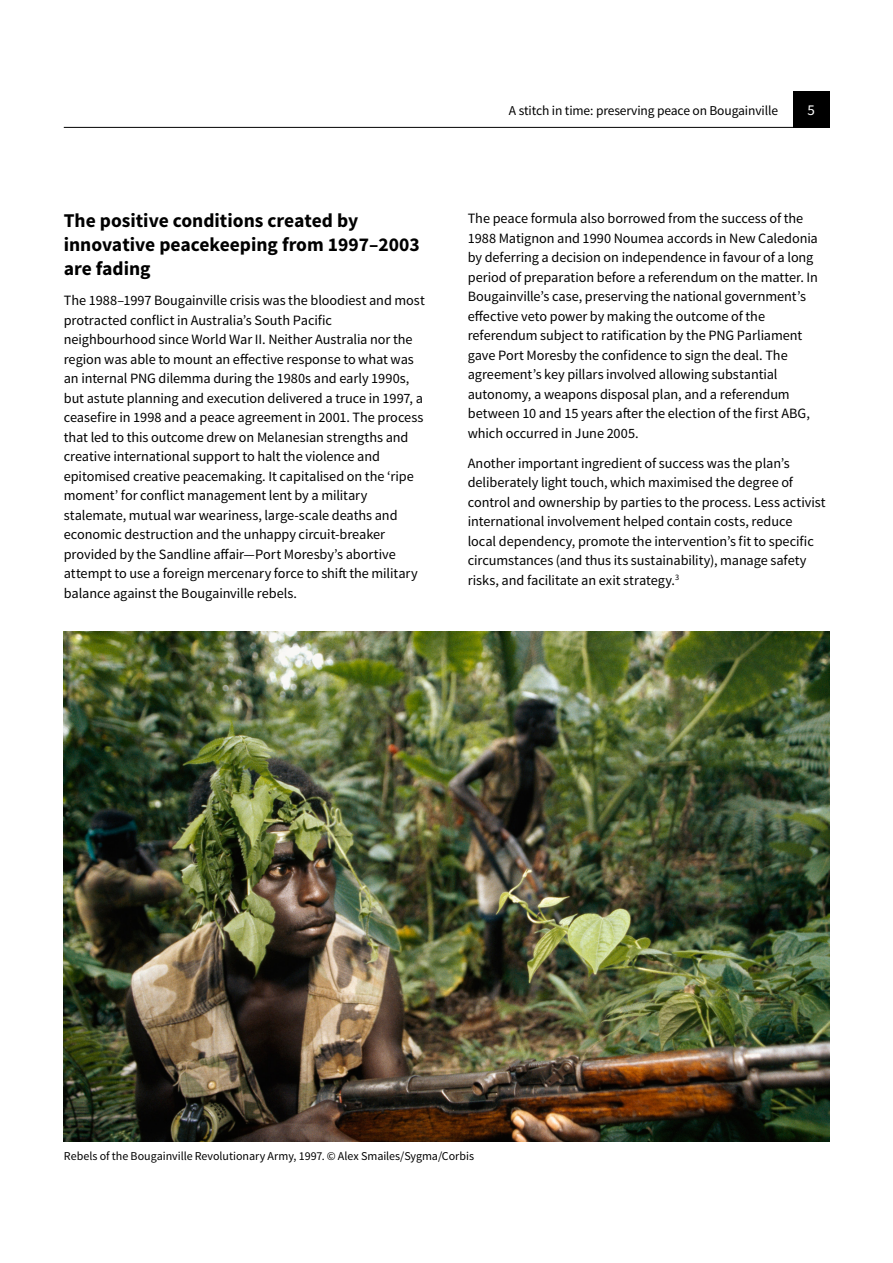
<style>
.page{position:relative;width:893px;height:1263px;background:#fff}
.page>*{position:absolute;margin:0;border:0;box-sizing:border-box;transform-origin:0 0}
.t1{font:700 19.5px/24px "Source Sans Pro";color:#000}
.t2{font:15px "Source Sans Pro";color:#fff}
.t3{font:14.25px/19.5px "Source Sans Pro";letter-spacing:-.005em;color:#000}
.t4{font:13.5px "Source Sans Pro";letter-spacing:-.01em;color:#000}
.t5{font:12px "Source Sans Pro";color:#000}
</style>
<div class="page">
<div style="left:793px;top:91px;width:36px;height:37px;background:#000"></div>
<hr style="left:64px;top:127px;width:765px;height:1px;background:#000">
<img style="left:64px;top:631px;width:765px;height:511px">
<h1 class="t1" style="left:64px;top:209px;width:357px">The positive conditions created by innovative peacekeeping from 1997–2003 are fading</h1>
<p class="t3" style="left:64px;top:291px;width:363px">The 1988–1997 Bougainville crisis was the bloodiest and most protracted conflict in Australia’s South Pacific neighbourhood since World War II. Neither Australia nor the region was able to mount an effective response to what was an internal PNG dilemma during the 1980s and early 1990s, but astute planning and execution delivered a truce in 1997, a ceasefire in 1998 and a peace agreement in 2001. The process that led to this outcome drew on Melanesian strengths and creative international support to halt the violence and epitomised creative peacemaking. It capitalised on the ‘ripe moment’ for conflict management lent by a military stalemate, mutual war weariness, large-scale deaths and economic destruction and the unhappy circuit-breaker provided by the Sandline affair—Port Moresby’s abortive attempt to use a foreign mercenary force to shift the military balance against the Bougainville rebels.</p>
<p class="t4" style="left:509px;top:102px;width:271px">A stitch in time: preserving peace on Bougainville</p>
<p class="t2" style="left:807px;top:101px;width:9px">5</p>
<p class="t3" style="left:468px;top:209px;width:352px">The peace formula also borrowed from the success of the 1988 Matignon and 1990 Noumea accords in New Caledonia by deferring a decision on independence in favour of a long period of preparation before a referendum on the matter. In Bougainville’s case, preserving the national government’s effective veto power by making the outcome of the referendum subject to ratification by the PNG Parliament gave Port Moresby the confidence to sign the deal. The agreement’s key pillars involved allowing substantial autonomy, a weapons disposal plan, and a referendum between 10 and 15 years after the election of the first ABG, which occurred in June 2005.</p>
<p class="t3" style="left:468px;top:454px;width:360px">Another important ingredient of success was the plan’s deliberately light touch, which maximised the degree of control and ownership by parties to the process. Less activist international involvement helped contain costs, reduce<br>local dependency, promote the intervention’s fit to specific circumstances (and thus its sustainability), manage safety risks, and facilitate an exit strategy.<sup>3</sup></p>
<p class="t5" style="left:64px;top:1149px;width:412px">Rebels of the Bougainville Revolutionary Army, 1997. © Alex Smailes/Sygma/Corbis</p>
</div>
